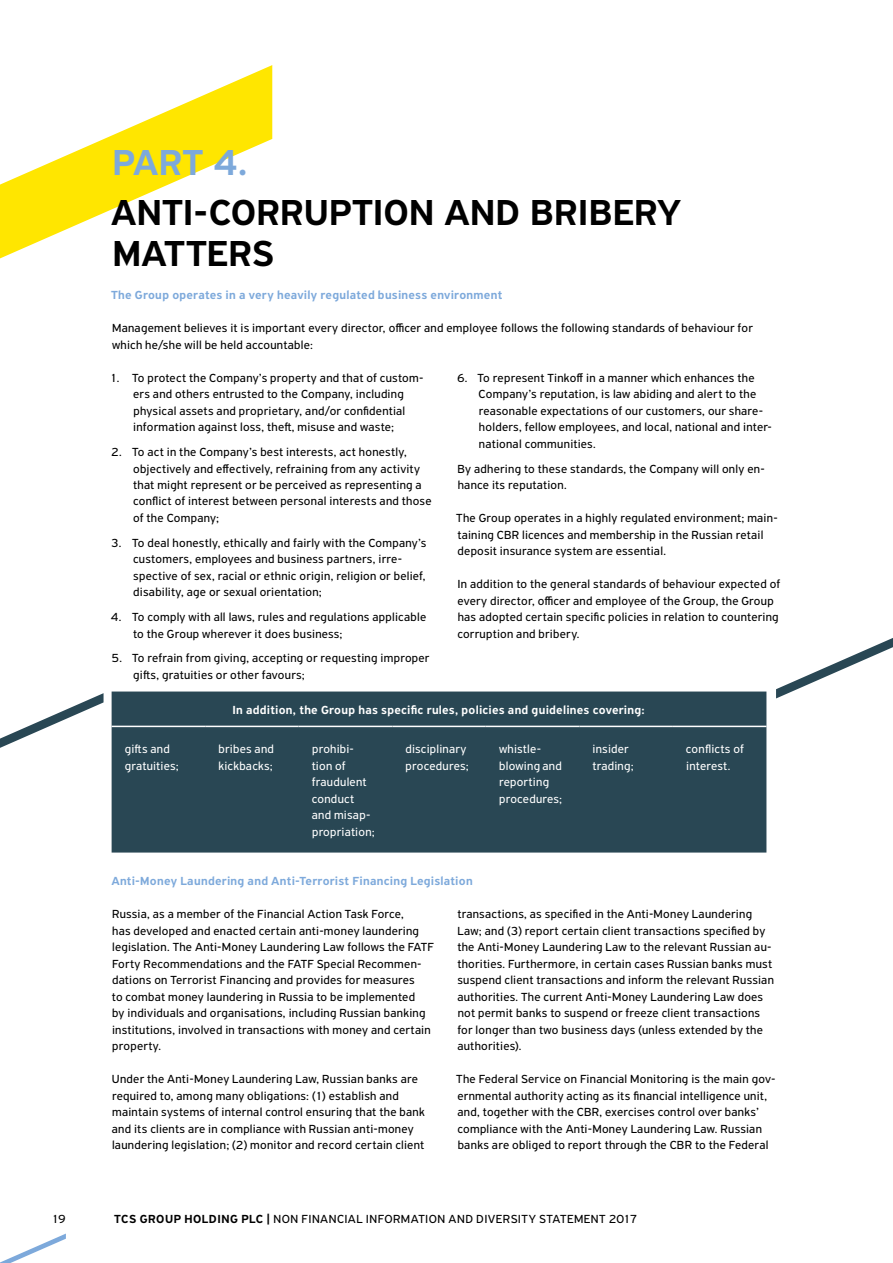
<style>
.page{position:relative;width:893px;height:1263px;background:#fff}
.page>*{position:absolute;margin:0;border:0;box-sizing:border-box;transform-origin:0 0}
.t1{font:500 38.4px/41.2px "PF Highway Sans Pro";color:#000}
.t2{font:500 38.4px "PF Highway Sans Pro";color:#7da9db}
.t3{font:12.45px/16.5px "PF Highway Sans Pro";letter-spacing:.02em;color:#000}
.t4{font:12.45px/16.5px "PF Highway Sans Pro";letter-spacing:.02em;color:#fff}
.t5{font:500 12.45px "PF Highway Sans Pro";letter-spacing:.02em;color:#7da9db}
.t6{font:12.45px "PF Highway Sans Pro";letter-spacing:.04em;color:#000}
.t7{font:500 12.45px "PF Highway Sans Pro";letter-spacing:.02em;color:#fff}
.s1{font-weight:500}
</style>
<div class="page">
<svg style="left:0;top:65px;width:272px;height:194px"></svg>
<div style="left:112px;top:691px;width:654px;height:161px;background:#294754"></div>
<hr style="left:112px;top:726px;width:93px;height:1px;background:#fff">
<hr style="left:205px;top:726px;width:94px;height:1px;background:#fff">
<hr style="left:299px;top:726px;width:93px;height:1px;background:#fff">
<hr style="left:392px;top:726px;width:94px;height:1px;background:#fff">
<hr style="left:486px;top:726px;width:93px;height:1px;background:#fff">
<hr style="left:579px;top:726px;width:94px;height:1px;background:#fff">
<hr style="left:673px;top:726px;width:93px;height:1px;background:#fff">
<svg style="left:776px;top:638px;width:117px;height:60px"></svg>
<svg style="left:0;top:693px;width:104px;height:55px"></svg>
<svg style="left:0;top:1233px;width:66px;height:30px"></svg>
<h1 class="t2" style="left:112px;top:140px;width:137px">PART 4.</h1>
<h1 class="t1" style="left:111px;top:192px;width:572px">ANTI-CORRUPTION AND BRIBERY<br>MATTERS</h1>
<p class="t5" style="left:111px;top:288px;width:393px">The Group operates in a very heavily regulated business environment</p>
<p class="t3" style="left:112px;top:320px;width:642px">Management believes it is important every director, officer and employee follows the following standards of behaviour for which he/she will be held accountable:</p>
<p class="t3" style="left:110px;top:369px;width:315px;text-align:center">1. To protect the Company’s property and that of custom&shy;ers and others entrusted to the Company, including physical assets and proprietary, and/or confidential information against loss, theft, misuse and waste;</p>
<p class="t3" style="left:133px;top:444px;width:300px;text-indent:-22px">2. To act in the Company’s best interests, act honestly, objectively and effectively, refraining from any activity that might represent or be perceived as representing a conflict of interest between personal interests and those of the Company;</p>
<p class="t3" style="left:133px;top:534px;width:295px;text-indent:-22px">3. To deal honestly, ethically and fairly with the Company’s customers, employees and business partners, irre&shy;spective of sex, racial or ethnic origin, religion or belief, disability, age or sexual orientation;</p>
<p class="t3" style="left:133px;top:609px;width:295px;text-indent:-22px">4. To comply with all laws, rules and regulations applicable to the Group wherever it does business;</p>
<p class="t3" style="left:133px;top:650px;width:298px;text-indent:-22px">5. To refrain from giving, accepting or requesting improper gifts, gratuities or other favours;</p>
<p class="t3" style="left:479px;top:369px;width:295px;text-indent:-22px">6. To represent Tinkoff in a manner which enhances the Company’s reputation, is law abiding and alert to the reasonable expectations of our customers, our share&shy;holders, fellow employees, and local, national and inter&shy;national communities.</p>
<p class="t3" style="left:458px;top:460px;width:309px">By adhering to these standards, the Company will only en&shy;hance its reputation.</p>
<p class="t3" style="left:456px;top:510px;width:323px">The Group operates in a highly regulated environment; main&shy;taining CBR licences and membership in the Russian retail deposit insurance system are essential.</p>
<p class="t3" style="left:457px;top:576px;width:324px">In addition to the general standards of behaviour expected of every director, officer and employee of the Group, the Group has adopted certain specific policies in relation to countering corruption and bribery.</p>
<p class="t7" style="left:233px;top:702px;width:414px">In addition, the Group has specific rules, policies and guidelines covering:</p>
<p class="t4" style="left:125px;top:741px;width:55px">gifts and gratuities;</p>
<p class="t4" style="left:218px;top:741px;width:57px">bribes and kickbacks;</p>
<p class="t4" style="left:312px;top:741px;width:65px">prohibi&shy;tion of fraudulent conduct and misap&shy;propriation;</p>
<p class="t4" style="left:405px;top:741px;width:65px">disciplinary procedures;</p>
<p class="t4" style="left:499px;top:741px;width:65px">whistle&shy;blowing and reporting procedures;</p>
<p class="t4" style="left:592px;top:741px;width:43px">insider trading;</p>
<p class="t4" style="left:686px;top:741px;width:60px">conflicts of interest.</p>
<p class="t5" style="left:111px;top:874px;width:363px">Anti-Money Laundering and Anti-Terrorist Financing Legislation</p>
<p class="t3" style="left:112px;top:906px;width:323px">Russia, as a member of the Financial Action Task Force,<br>has developed and enacted certain anti-money laundering legislation. The Anti-Money Laundering Law follows the FATF Forty Recommendations and the FATF Special Recommen&shy;dations on Terrorist Financing and provides for measures<br>to combat money laundering in Russia to be implemented<br>by individuals and organisations, including Russian banking institutions, involved in transactions with money and certain property.</p>
<p class="t3" style="left:112px;top:1071px;width:314px">Under the Anti-Money Laundering Law, Russian banks are required to, among many obligations: (1) establish and maintain systems of internal control ensuring that the bank and its clients are in compliance with Russian anti-money laundering legislation; (2) monitor and record certain client</p>
<p class="t3" style="left:457px;top:906px;width:318px">transactions, as specified in the Anti-Money Laundering Law; and (3) report certain client transactions specified by the Anti-Money Laundering Law to the relevant Russian au&shy;thorities. Furthermore, in certain cases Russian banks must suspend client transactions and inform the relevant Russian authorities. The current Anti-Money Laundering Law does not permit banks to suspend or freeze client transactions for longer than two business days (unless extended by the authorities).</p>
<p class="t3" style="left:456px;top:1071px;width:321px">The Federal Service on Financial Monitoring is the main gov&shy;ernmental authority acting as its financial intelligence unit, and, together with the CBR, exercises control over banks’ compliance with the Anti-Money Laundering Law. Russian banks are obliged to report through the CBR to the Federal</p>
<p class="t3" style="left:52px;top:1211px;width:16px">19</p>
<p class="t6" style="left:114px;top:1212px;width:525px"><span class="s1">TCS GROUP HOLDING PLC |</span> NON FINANCIAL INFORMATION AND DIVERSITY STATEMENT 2017</p>
</div>
